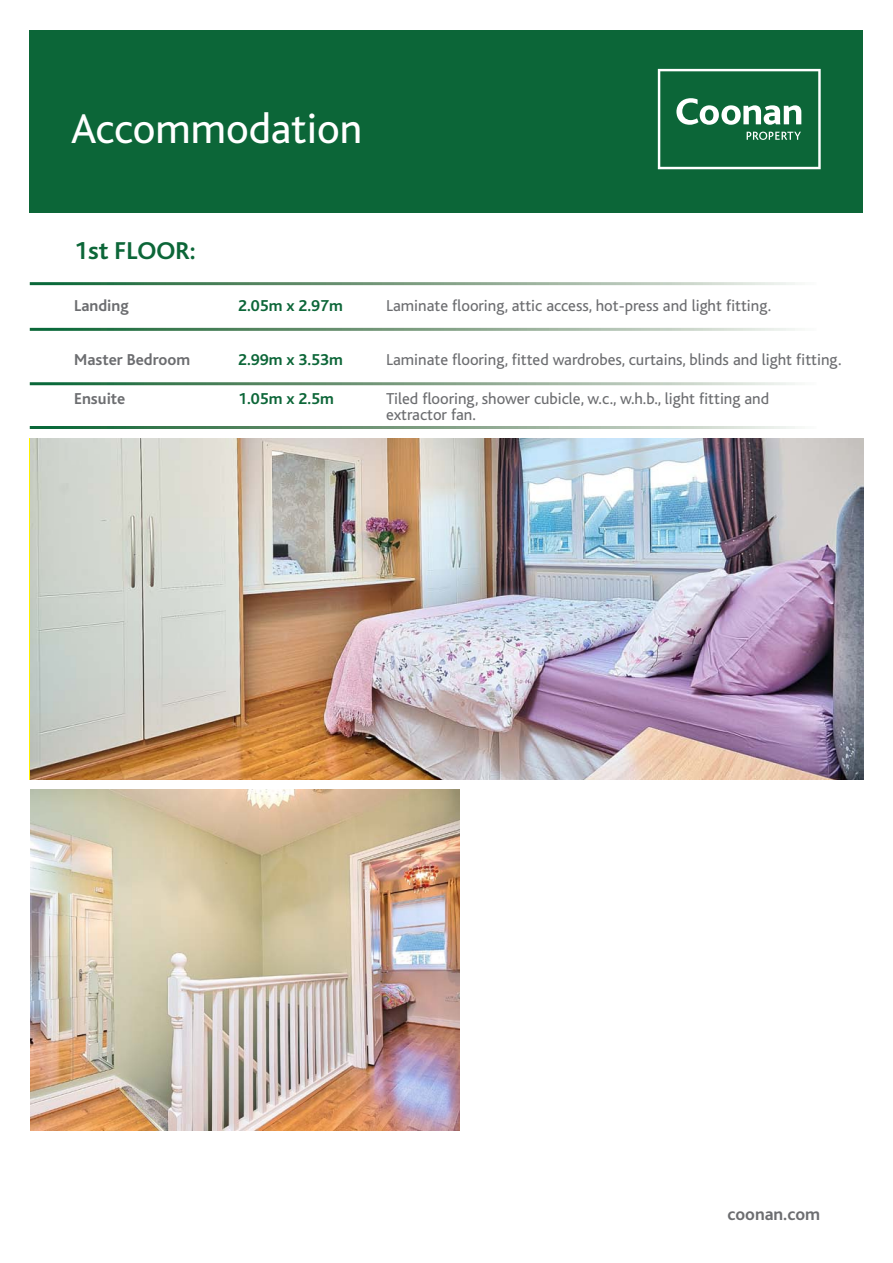
<style>
.page{position:relative;width:893px;height:1263px;background:#fff}
.page>*{position:absolute;margin:0;border:0;box-sizing:border-box;transform-origin:0 0}
.t1{font:43.5px "Bliss";color:#fff}
.Bullets{font:700 25.5px "Bliss";color:#0c6638}
.Bullets-2{font:700 18px "Bliss";color:#6c6d70}
.t2{font:16.5px/16.5px "Bliss";color:#6c6d70}
.Bullets-3{font:700 16.5px "Bliss";color:#0c6638}
.Bullets-4{font:700 16.5px "Bliss";color:#6c6d70}
</style>
<div class="page">
<div style="left:30px;top:30px;width:833px;height:183px;background:#0c6638"></div>
<svg style="left:658px;top:69px;width:163px;height:100px"></svg>
<img style="left:30px;top:439px;width:833px;height:341px">
<img style="left:30px;top:789px;width:429px;height:341px">
<p class="t1" style="left:71px;top:105px;width:293px">Accommodation</p>
<p class="Bullets" style="left:74px;top:237px;width:123px">1st FLOOR:</p>
<p class="Bullets-4" style="left:74px;top:297px;width:56px">Landing</p>
<p class="Bullets-3" style="left:238px;top:297px;width:106px">2.05m x 2.97m</p>
<p class="t2" style="left:386px;top:298px;width:387px">Laminate flooring, attic access, hot-press and light fitting.</p>
<p class="Bullets-4" style="left:74px;top:351px;width:117px">Master Bedroom</p>
<p class="Bullets-3" style="left:238px;top:351px;width:106px">2.99m x 3.53m</p>
<p class="t2" style="left:386px;top:352px;width:457px">Laminate flooring, fitted wardrobes, curtains, blinds and light fitting.</p>
<p class="Bullets-4" style="left:74px;top:390px;width:53px">Ensuite</p>
<p class="Bullets-3" style="left:238px;top:390px;width:97px">1.05m x 2.5m</p>
<p class="t2" style="left:386px;top:390px;width:385px">Tiled flooring, shower cubicle, w.c., w.h.b., light fitting and extractor fan.</p>
<p class="Bullets-2" style="left:727px;top:1204px;width:94px">coonan.com</p>
</div>
